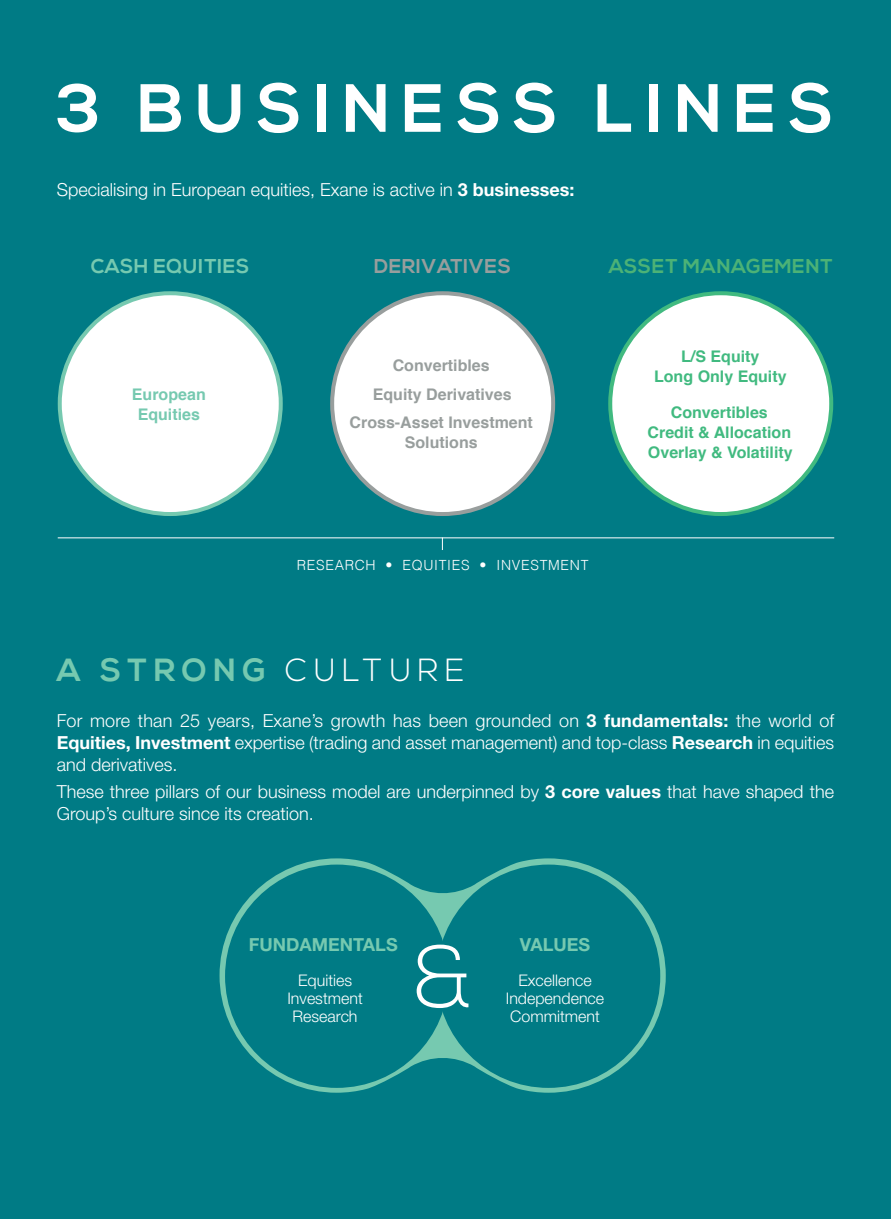
<style>
.page{position:relative;width:891px;height:1219px;background:#fff}
.page>*{position:absolute;margin:0;border:0;box-sizing:border-box;transform-origin:0 0}
.t1{font:300 89px "Nexa";color:#fff}
.t2{font:700 68px "Nexa";letter-spacing:.165em;color:#fff}
.t3{font:700 32px "Nexa";letter-spacing:.2em;color:#76c9b0}
.t4{font:700 20px "Nexa";letter-spacing:.025em;color:#4cb276}
.t5{font:700 20px "Nexa";letter-spacing:.025em;color:#76c9b0}
.t6{font:700 20px "Nexa";letter-spacing:.025em;color:#989e9d}
.t7{font:300 18px/22px "Helvetica Neue";color:#fff;text-align:justify}
.t8{font:700 18px "Helvetica Neue";color:#76c9b0}
.t9{font:700 16px/20px "Helvetica";color:#41ba80;text-align:center}
.t10{font:700 16px/28.6px "Helvetica";color:#989e9d;text-align:center}
.t11{font:300 16px/18px "Helvetica Neue";color:#fff;text-align:center}
.t12{font:700 16px/20px "Helvetica";color:#76c9b0;text-align:center}
.t13{font:300 14px "Helvetica";letter-spacing:.05em;color:#fff}
.s1{font-weight:700}
.s2{font-weight:300;color:#fff}
</style>
<div class="page">
<div style="left:0;top:0;width:890px;height:1219px;background:#007b85"></div>
<div style="left:60px;top:293px;width:220px;height:221px;background:#fff;border-radius:50%"></div>
<div style="left:332px;top:293px;width:221px;height:221px;background:#fff;border-radius:50%"></div>
<div style="left:610px;top:293px;width:220px;height:221px;background:#fff;border-radius:50%"></div>
<svg style="left:442px;top:538px;width:1px;height:12px"></svg>
<hr style="left:58px;top:537px;width:775px;height:1px;background:#fff">
<svg style="left:219px;top:858px;width:446px;height:235px"></svg>
<div style="left:225px;top:865px;width:223px;height:223px;background:#007b85;border-radius:50%"></div>
<div style="left:436px;top:865px;width:224px;height:223px;background:#007b85;border-radius:50%"></div>
<h2 class="t2" style="left:57px;top:69px;width:778px">3 BUSINESS LINES</h2>
<p class="t7" style="left:57px;top:178px;width:519px">Specialising in European equities, Exane is active in <span class="s1">3 businesses:</span></p>
<p class="t5" style="left:91px;top:255px;width:160px">CASH EQUITIES</p>
<p class="t6" style="left:374px;top:255px;width:138px">DERIVATIVES</p>
<p class="t4" style="left:608px;top:255px;width:225px">ASSET MANAGEMENT</p>
<p class="t12" style="left:132px;top:384px;width:75px">European<br>Equities</p>
<p class="t10" style="left:349px;top:351px;width:185px">Convertibles<br>Equity Derivatives<br>Cross-Asset Investment</p>
<p class="t10" style="left:404px;top:428px;width:74px">Solutions</p>
<p class="t13" style="left:297px;top:553px;width:293px">RESEARCH • EQUITIES • INVESTMENT</p>
<p class="t9" style="left:653px;top:346px;width:134px">L/S Equity<br>Long Only Equity</p>
<p class="t9" style="left:647px;top:402px;width:147px">Convertibles<br>Credit &amp; Allocation<br>Overlay &amp; Volatility</p>
<h3 class="t3" style="left:57px;top:651px;width:409px">A STRONG <span class="s2">CULTURE</span></h3>
<p class="t7" style="left:57px;top:709px;width:778px">For more than 25 years, Exane’s growth has been grounded on <span class="s1">3 fundamentals:</span> the world of <span class="s1">Equities, Investment</span> expertise (trading and asset management) and top-class <span class="s1">Research</span> in equities and derivatives.</p>
<p class="t7" style="left:57px;top:780px;width:778px">These three pillars of our business model are underpinned by <span class="s1">3 core values</span> that have shaped the<br>Group’s culture since its creation.</p>
<p class="t8" style="left:249px;top:934px;width:150px">FUNDAMENTALS</p>
<p class="t11" style="left:287px;top:971px;width:77px">Equities<br>Investment<br>Research</p>
<h1 class="t1" style="left:409px;top:925px;width:66px">&amp;</h1>
<p class="t8" style="left:519px;top:933px;width:72px">VALUES</p>
<p class="t11" style="left:505px;top:971px;width:100px">Excellence<br>Independence<br>Commitment</p>
</div>
